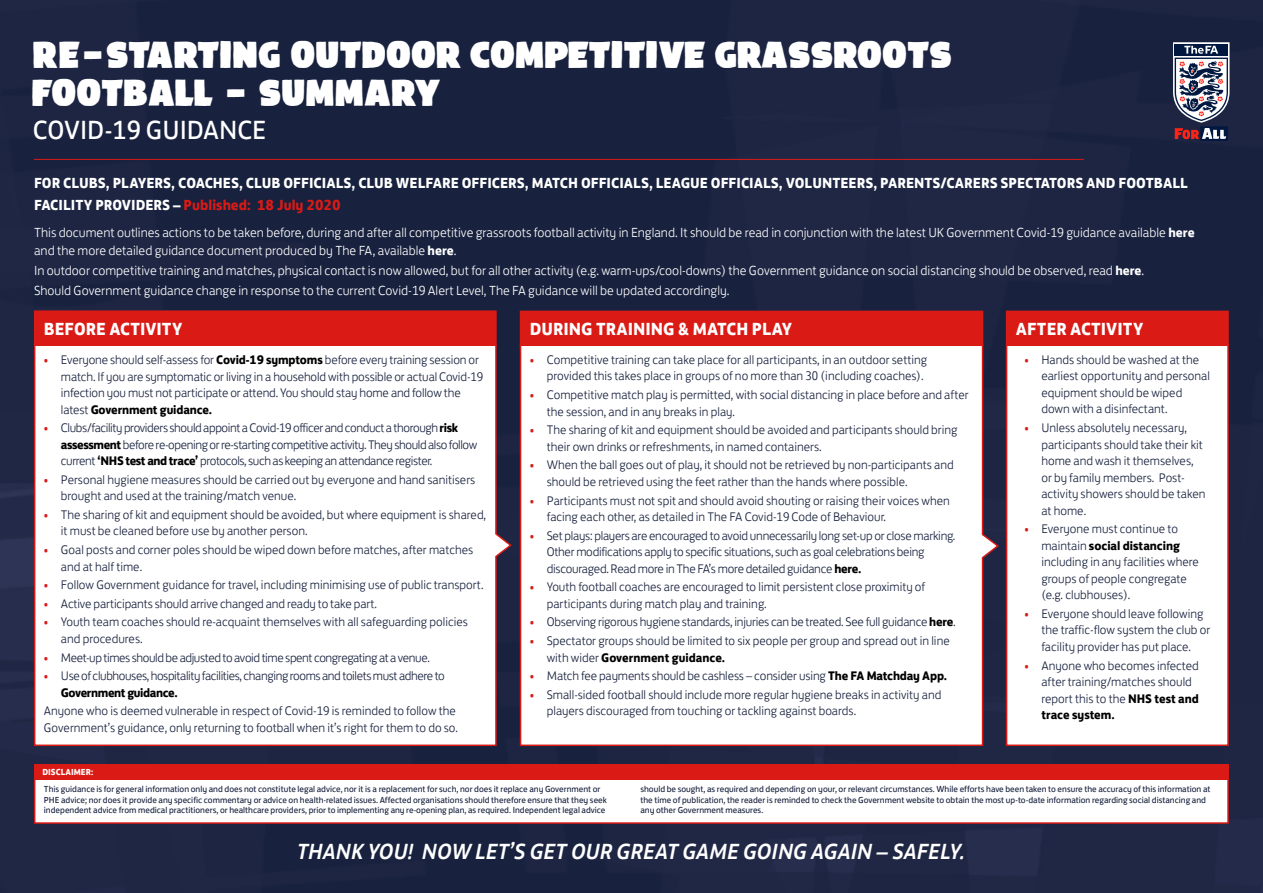
<style>
.page{position:relative;width:1263px;height:893px;background:#1d2542}
.page>*{position:absolute;margin:0;border:0;box-sizing:border-box;transform-origin:0 0}
.t1{font:33px/37.5px "FA Brush";letter-spacing:-.015em;color:#fff}
.t2{font:27px "FS Jack";color:#fff}
.t3{font:italic 500 22.5px "FS Jack";letter-spacing:-.005em;color:#fff}
.t4{font:700 18px "FS Jack";color:#fff}
.t5{font:700 15px/22.5px "FS Jack";color:#fff}
.t6{font:300 13.5px/18px "FS Jack";color:#fff}
.t7{font:300 12.75px/16.5px "FS Jack";color:#18223e}
.t8{font:300 12.75px/16.5px "FS Jack";letter-spacing:-.03em;color:#18223e}
.t9{font:300 12.75px/16.5px "FS Jack";letter-spacing:-.02em;color:#18223e}
.t10{font:9px/10.5px "FS Jack";color:#18223e}
.t11{font:700 9px "FS Jack";color:#fff}
.s1{color:#da1a15}
.s2{font-weight:700}
.s3{font-weight:700;color:#000}
</style>
<div class="page">
<svg style="left:33px;top:344px;width:480px;height:403px"></svg>
<hr style="left:34px;top:159px;width:1050px;height:1px;background:#da1a15">
<div style="left:35px;top:311px;width:461px;height:34px;background:#da1a15"></div>
<div style="left:34px;top:310px;width:463px;height:36px;border:2px solid #da1a15"></div>
<svg style="left:519px;top:344px;width:481px;height:403px"></svg>
<div style="left:1006px;top:345px;width:222px;height:400px;background:#fff"></div>
<div style="left:1006px;top:344px;width:223px;height:402px;border:2px solid #da1a15"></div>
<div style="left:1006px;top:311px;width:222px;height:34px;background:#da1a15"></div>
<div style="left:1006px;top:311px;width:223px;height:35px;border:2px solid #da1a15"></div>
<div style="left:520px;top:311px;width:462px;height:34px;background:#da1a15"></div>
<div style="left:520px;top:311px;width:463px;height:35px;border:2px solid #da1a15"></div>
<svg style="left:1173px;top:42px;width:56px;height:99px"></svg>
<div style="left:35px;top:776px;width:1193px;height:47px;background:#fff"></div>
<div style="left:34px;top:775px;width:1195px;height:49px;border:2px solid #da1a15"></div>
<div style="left:34px;top:764px;width:1195px;height:15px;background:#da1a15"></div>
<h1 class="t1" style="left:33px;top:39px;width:921px">RE-STARTING OUTDOOR COMPETITIVE GRASSROOTS<br>FOOTBALL - SUMMARY</h1>
<h2 class="t2" style="left:33px;top:109px;width:235px">COVID-19 GUIDANCE</h2>
<p class="t5" style="left:34px;top:170px;width:1155px">FOR CLUBS, PLAYERS, COACHES, CLUB OFFICIALS, CLUB WELFARE OFFICERS, MATCH OFFICIALS, LEAGUE OFFICIALS, VOLUNTEERS, PARENTS/CARERS SPECTATORS AND FOOTBALL<br>FACILITY PROVIDERS – <span class="s1">Published: 18 July 2020</span></p>
<p class="t6" style="left:34px;top:222px;width:1162px">This document outlines actions to be taken before, during and after all competitive grassroots football activity in England. It should be read in conjunction with the latest UK Government Covid-19 guidance available <span class="s2">here </span>and the more detailed guidance document produced by The FA, available <span class="s2">here</span>.</p>
<p class="t6" style="left:34px;top:259px;width:1111px;line-height:20.1px">In outdoor competitive training and matches, physical contact is now allowed, but for all other activity (e.g. warm-ups/cool-downs) the Government guidance on social distancing should be observed, read <span class="s2">here</span>.<br>Should Government guidance change in response to the current Covid-19 Alert Level, The FA guidance will be updated accordingly.</p>
<h3 class="t4" style="left:44px;top:314px;width:140px">BEFORE ACTIVITY</h3>
<p class="t7" style="left:61px;top:350px;width:424px;text-indent:-17px"><span class="s1">•</span> Everyone should self-assess for <span class="s3">Covid-19 symptoms</span> before every training session or match. If you are symptomatic or living in a household with possible or actual Covid-19 infection you must not participate or attend. You should stay home and follow the latest <span class="s3">Government guidance.</span></p>
<p class="t8" style="left:61px;top:418px;width:418px;text-indent:-17px"><span class="s1">•</span> Clubs/facility providers should appoint a Covid-19 officer and conduct a thorough <span class="s3">risk assessment</span> before re-opening or re-starting competitive activity. They should also follow current <span class="s3">‘NHS test and trace’</span> protocols, such as keeping an attendance register.</p>
<p class="t7" style="left:61px;top:470px;width:416px;text-indent:-17px"><span class="s1">•</span> Personal hygiene measures should be carried out by everyone and hand sanitisers brought and used at the training/match venue.</p>
<p class="t7" style="left:61px;top:505px;width:427px;text-indent:-17px"><span class="s1">•</span> The sharing of kit and equipment should be avoided, but where equipment is shared, it must be cleaned before use by another person.</p>
<p class="t7" style="left:61px;top:540px;width:414px;text-indent:-17px"><span class="s1">•</span> Goal posts and corner poles should be wiped down before matches, after matches and at half time.</p>
<p class="t7" style="left:44px;top:575px;width:441px"><span class="s1">•</span> Follow Government guidance for travel, including minimising use of public transport.</p>
<p class="t7" style="left:44px;top:594px;width:335px"><span class="s1">•</span> Active participants should arrive changed and ready to take part.</p>
<p class="t7" style="left:61px;top:613px;width:408px;text-indent:-17px"><span class="s1">•</span> Youth team coaches should re-acquaint themselves with all safeguarding policies and procedures.</p>
<p class="t8" style="left:44px;top:648px;width:387px"><span class="s1">•</span> Meet-up times should be adjusted to avoid time spent congregating at a venue.</p>
<p class="t8" style="left:61px;top:666px;width:385px;text-indent:-17px"><span class="s1">•</span> Use of clubhouses, hospitality facilities, changing rooms and toilets must adhere to<br><span class="s3">Government guidance.</span></p>
<p class="t7" style="left:44px;top:701px;width:416px">Anyone who is deemed vulnerable in respect of Covid-19 is reminded to follow the<br>Government’s guidance, only returning to football when it’s right for them to do so.</p>
<p class="t11" style="left:42px;top:765px;width:52px">DISCLAIMER:</p>
<h3 class="t4" style="left:530px;top:314px;width:264px">DURING TRAINING &amp; MATCH PLAY</h3>
<h3 class="t4" style="left:1016px;top:314px;width:129px">AFTER ACTIVITY</h3>
<p class="t7" style="left:530px;top:350px;width:399px;text-align:right"><span class="s1">•</span> Competitive training can take place for all participants, in an outdoor setting provided this takes place in groups of no more than 30 (including coaches).</p>
<p class="t7" style="left:547px;top:385px;width:423px;text-indent:-17px"><span class="s1">•</span> Competitive match play is permitted, with social distancing in place before and after the session, and in any breaks in play.</p>
<p class="t7" style="left:547px;top:420px;width:412px;text-indent:-17px"><span class="s1">•</span> The sharing of kit and equipment should be avoided and participants should bring their own drinks or refreshments, in named containers.</p>
<p class="t7" style="left:547px;top:456px;width:408px;text-indent:-17px"><span class="s1">•</span> When the ball goes out of play, it should not be retrieved by non-participants and should be retrieved using the feet rather than the hands where possible.</p>
<p class="t7" style="left:547px;top:491px;width:404px;text-indent:-17px"><span class="s1">•</span> Participants must not spit and should avoid shouting or raising their voices when facing each other, as detailed in The FA Covid-19 Code of Behaviour.</p>
<p class="t9" style="left:547px;top:526px;width:410px;text-indent:-17px"><span class="s1">•</span> Set plays: players are encouraged to avoid unnecessarily long set-up or close marking.<br>Other modifications apply to specific situations, such as goal celebrations being discouraged. Read more in The FA’s more detailed guidance <span class="s3">here.</span></p>
<p class="t7" style="left:547px;top:577px;width:380px;text-indent:-17px"><span class="s1">•</span> Youth football coaches are encouraged to limit persistent close proximity of participants during match play and training.</p>
<p class="t9" style="left:530px;top:613px;width:427px"><span class="s1">•</span> Observing rigorous hygiene standards, injuries can be treated. See full guidance <span class="s3">here</span>.</p>
<p class="t7" style="left:547px;top:631px;width:404px;text-indent:-17px"><span class="s1">•</span> Spectator groups should be limited to six people per group and spread out in line with wider <span class="s3">Government guidance.</span></p>
<p class="t7" style="left:530px;top:666px;width:419px"><span class="s1">•</span> Match fee payments should be cashless – consider using <span class="s3">The FA Matchday App.</span></p>
<p class="t7" style="left:547px;top:685px;width:396px;text-indent:-17px"><span class="s1">•</span> Small-sided football should include more regular hygiene breaks in activity and players discouraged from touching or tackling against boards.</p>
<p class="t7" style="left:1041px;top:350px;width:170px;text-indent:-17px"><span class="s1">•</span> Hands should be washed at the earliest opportunity and personal equipment should be wiped down with a disinfectant.</p>
<p class="t7" style="left:1041px;top:418px;width:166px;text-indent:-17px"><span class="s1">•</span> Unless absolutely necessary, participants should take their kit home and wash it themselves, or by family members. Post&shy;activity showers should be taken at home.</p>
<p class="t7" style="left:1041px;top:519px;width:159px;text-indent:-17px"><span class="s1">•</span> Everyone must continue to maintain <span class="s3">social distancing </span>including in any facilities where groups of people congregate (e.g. clubhouses).</p>
<p class="t7" style="left:1041px;top:604px;width:170px;text-indent:-17px"><span class="s1">•</span> Everyone should leave following the traffic-flow system the club or facility provider has put place.</p>
<p class="t7" style="left:1041px;top:656px;width:159px;text-indent:-17px"><span class="s1">•</span> Anyone who becomes infected after training/matches should report this to the <span class="s3">NHS test and trace system.</span></p>
<p class="t10" style="left:44px;top:783px;width:564px">This guidance is for general information only and does not constitute legal advice, nor it is a replacement for such, nor does it replace any Government or<br>PHE advice; nor does it provide any specific commentary or advice on health-related issues. Affected organisations should therefore ensure that they seek independent advice from medical practitioners, or healthcare providers, prior to implementing any re-opening plan, as required. Independent legal advice</p>
<p class="t10" style="left:640px;top:783px;width:571px">should be sought, as required and depending on your, or relevant circumstances. While efforts have been taken to ensure the accuracy of this information at the time of publication, the reader is reminded to check the Government website to obtain the most up-to-date information regarding social distancing and any other Government measures.</p>
<h3 class="t3" style="left:297px;top:833px;width:669px">THANK YOU! NOW LET’S GET OUR GREAT GAME GOING AGAIN – SAFELY.</h3>
</div>
